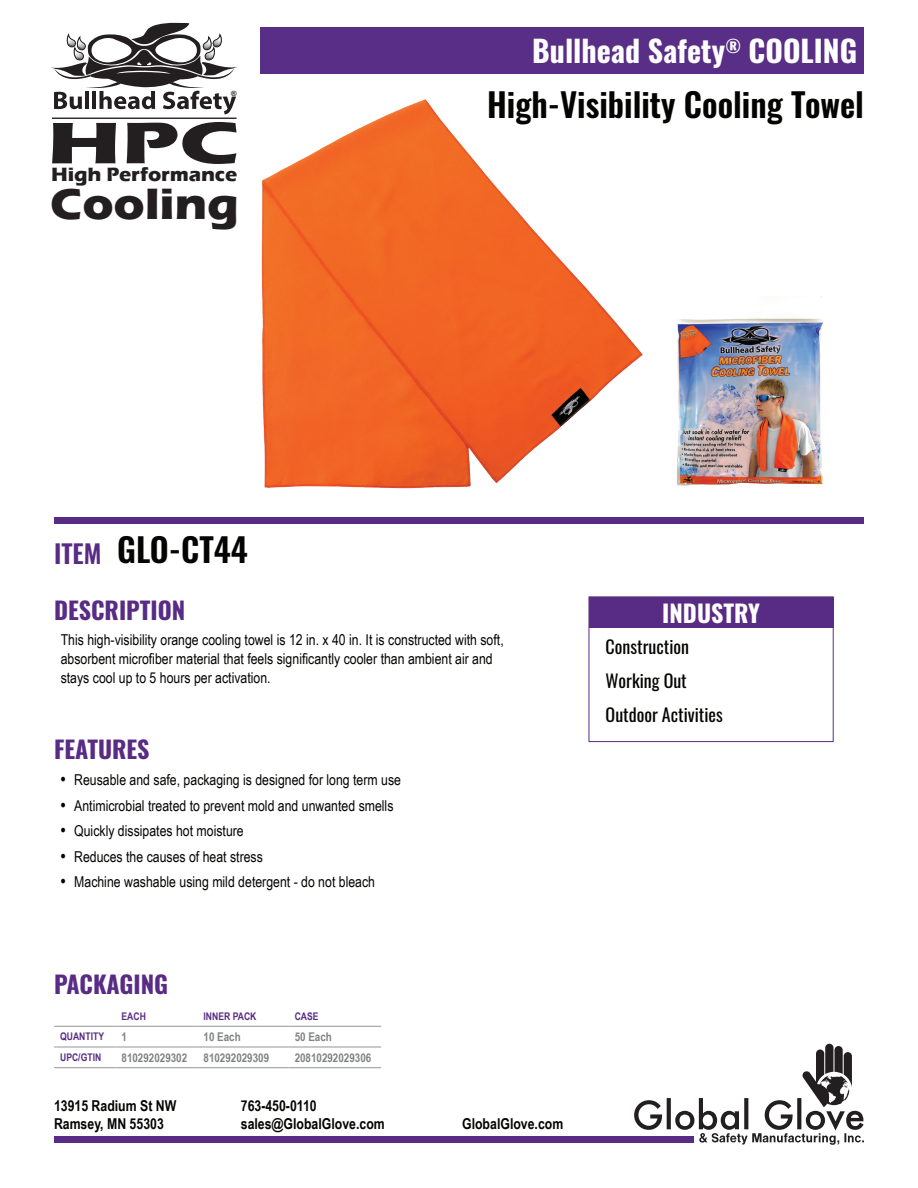
<style>
.page{position:relative;width:918px;height:1188px;background:#fff}
.page>*{position:absolute;margin:0;border:0;box-sizing:border-box;transform-origin:0 0}
.t1{font:700 60.75px "Eras ITC";color:#231f20;scale:1.5 1}
.t2{font:700 45.15px "Eras ITC";color:#231f20;scale:1.06 1}
.t3{font:600 33px "Oswald";color:#040503}
.t4{font:700 30px "Oswald";color:#fff}
.t5{font:700 24px "Oswald";color:#582c84}
.t6{font:700 24px "Oswald";color:#fff}
.t7{font:700 19.8px "Eras ITC";color:#231f20}
.t8{font:18px/33.8px "Oswald";color:#040503}
.t9{font:15px/18.8px "Arial Narrow";color:#040503}
.t10{font:700 15px/18px "Arial Narrow";color:#040503}
.t11{font:700 12px "Arial Narrow";color:#808285}
.t12{font:700 10.5px "Arial Narrow";color:#582c84}
.t13{font:700 7.2px "Arial";color:#231f20;scale:1.04 1}
.s1{font-size:25.5px;color:#582c84}
.s2{font-weight:700;font-size:16.5px}
</style>
<div class="page">
<div style="left:54px;top:1137px;width:639px;height:6px;background:#582c84"></div>
<svg style="left:634px;top:1044px;width:230px;height:101px"></svg>
<hr style="left:54px;top:1026px;width:62px;height:1px;background:#939598">
<hr style="left:116px;top:1026px;width:82px;height:1px;background:#939598">
<hr style="left:198px;top:1026px;width:91px;height:1px;background:#939598">
<hr style="left:289px;top:1026px;width:92px;height:1px;background:#939598">
<hr style="left:54px;top:1047px;width:62px;height:1px;background:#939598">
<hr style="left:116px;top:1047px;width:82px;height:1px;background:#939598">
<hr style="left:198px;top:1047px;width:91px;height:1px;background:#939598">
<hr style="left:289px;top:1047px;width:92px;height:1px;background:#939598">
<hr style="left:54px;top:1067px;width:62px;height:1px;background:#939598">
<hr style="left:116px;top:1067px;width:82px;height:1px;background:#939598">
<hr style="left:198px;top:1067px;width:91px;height:1px;background:#939598">
<hr style="left:289px;top:1067px;width:92px;height:1px;background:#939598">
<div style="left:54px;top:517px;width:810px;height:7px;background:#582c84"></div>
<div style="left:589px;top:596px;width:245px;height:146px;border:1px solid #582c84"></div>
<div style="left:589px;top:597px;width:245px;height:31px;background:#582c84"></div>
<img style="left:261px;top:99px;width:382px;height:390px">
<img style="left:677px;top:296px;width:147px;height:190px">
<svg style="left:51px;top:22px;width:186px;height:92px"></svg>
<hr style="left:52px;top:118px;width:185px;height:1px;background:#231f20">
<div style="left:260px;top:27px;width:604px;height:46px;background:#592e86"></div>
<p class="t13" style="left:231px;top:88px;width:7px">®</p>
<h1 class="t1" style="left:48px;top:108px;width:133px">HPC</h1>
<h3 class="t7" style="left:52px;top:163px;width:188px">High Performance</h3>
<h2 class="t2" style="left:51px;top:178px;width:182px">Cooling</h2>
<h3 class="t3" style="left:54px;top:532px;width:195px"><span class="s1">ITEM</span> GLO-CT44</h3>
<h3 class="t4" style="left:532px;top:35px;width:326px">Bullhead Safety<sup>®</sup> COOLING</h3>
<h3 class="t3" style="left:487px;top:87px;width:378px">High-Visibility Cooling Towel</h3>
<h3 class="t5" style="left:54px;top:598px;width:133px">DESCRIPTION</h3>
<p class="t9" style="left:61px;top:630px;width:445px">This high-visibility orange cooling towel is 12 in. x 40 in. It is constructed with soft, absorbent microfiber material that feels significantly cooler than ambient air and stays cool up to 5 hours per activation.</p>
<h3 class="t5" style="left:54px;top:737px;width:97px">FEATURES</h3>
<p class="t9" style="left:61px;top:770px;width:342px"><span class="s2">•</span> Reusable and safe, packaging is designed for long term use</p>
<p class="t9" style="left:61px;top:796px;width:334px"><span class="s2">•</span> Antimicrobial treated to prevent mold and unwanted smells</p>
<p class="t9" style="left:61px;top:821px;width:185px"><span class="s2">•</span> Quickly dissipates hot moisture</p>
<p class="t9" style="left:61px;top:847px;width:204px"><span class="s2">•</span> Reduces the causes of heat stress</p>
<p class="t9" style="left:61px;top:872px;width:316px"><span class="s2">•</span> Machine washable using mild detergent - do not bleach</p>
<h3 class="t5" style="left:54px;top:972px;width:116px">PACKAGING</h3>
<p class="t12" style="left:122px;top:1009px;width:26px">EACH</p>
<p class="t12" style="left:204px;top:1009px;width:54px">INNER PACK</p>
<p class="t12" style="left:295px;top:1009px;width:25px">CASE</p>
<p class="t12" style="left:60px;top:1029px;width:46px">QUANTITY</p>
<p class="t11" style="left:122px;top:1028px;width:7px">1</p>
<p class="t11" style="left:204px;top:1028px;width:39px">10 Each</p>
<p class="t11" style="left:295px;top:1028px;width:39px">50 Each</p>
<p class="t12" style="left:60px;top:1050px;width:43px">UPC/GTIN</p>
<p class="t11" style="left:122px;top:1048px;width:67px">810292029302</p>
<p class="t11" style="left:204px;top:1048px;width:67px">810292029309</p>
<p class="t11" style="left:295px;top:1048px;width:78px">20810292029306</p>
<p class="t10" style="left:54px;top:1096px;width:124px">13915 Radium St NW<br>Ramsey, MN 55303</p>
<p class="t10" style="left:241px;top:1096px;width:145px">763-450-0110 sales@GlobalGlove.com</p>
<p class="t10" style="left:462px;top:1114px;width:103px">GlobalGlove.com</p>
<h3 class="t6" style="left:662px;top:600px;width:99px">INDUSTRY</h3>
<p class="t8" style="left:606px;top:628px;width:119px">Construction<br>Working Out<br>Outdoor Activities</p>
</div>
